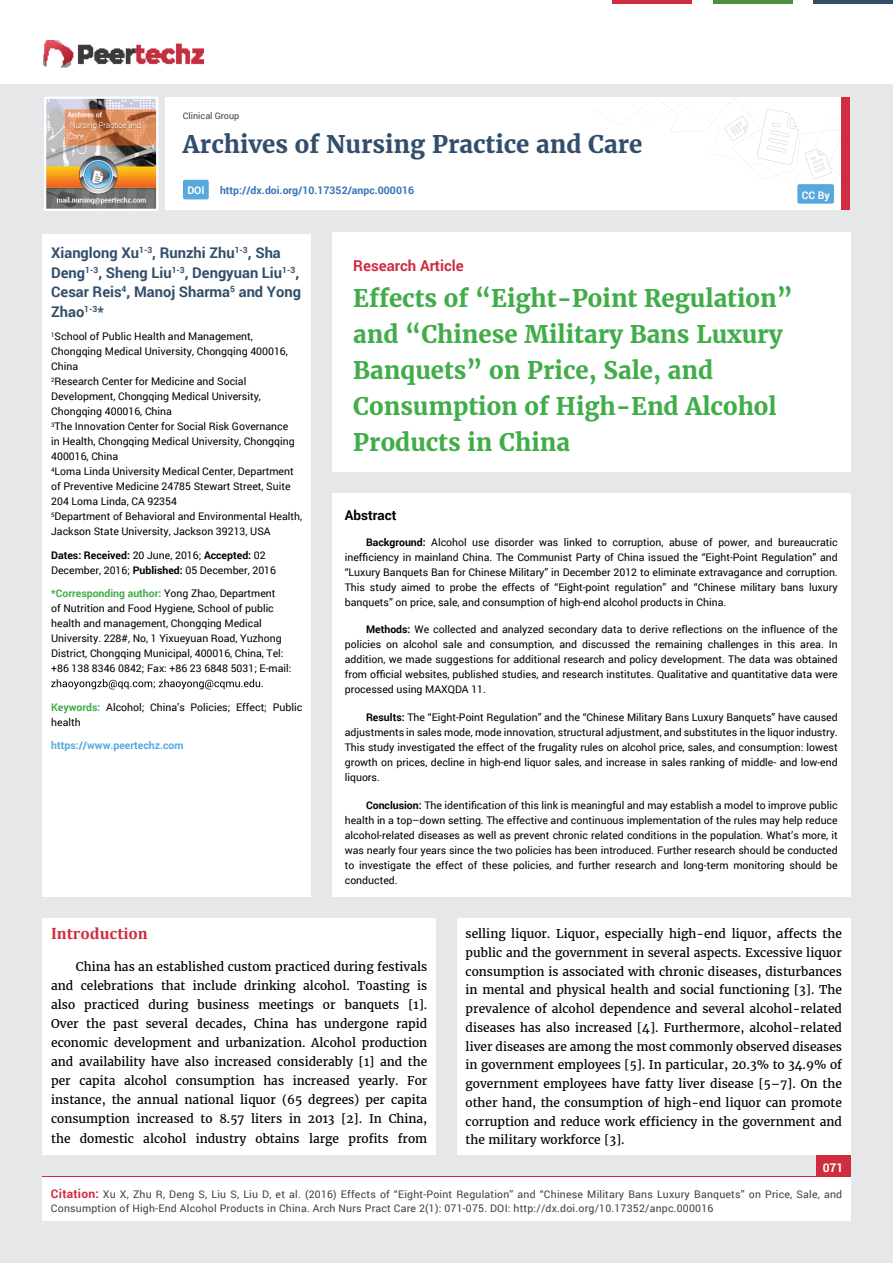
<style>
.page{position:relative;width:893px;height:1263px;background:#e6e7e8}
.page>*{position:absolute;margin:0;border:0;box-sizing:border-box;transform-origin:0 0}
.t1{font:700 24px/36px "Merriweather";color:#41ad49}
.t2{font:700 24px "Merriweather";color:#314e6b}
.t3{font:700 16.5px "Cambria";color:#cf2e41}
.t4{font:700 15px "Roboto";color:#cf2e41}
.t5{font:700 14.7px/19.5px "Roboto";color:#314e6b}
.t6{font:700 13.5px "Roboto";color:#000}
.t7{font:12px/18.8px "Merriweather";color:#000;text-align:justify}
.t8{font:700 12px "Roboto";color:#fff}
.t9{font:10.5px/15px "Roboto";color:#000;text-align:justify}
.t10{font:10.5px/13.5px "Roboto";letter-spacing:.02em;color:#414042}
.t11{font:700 10.5px "Roboto";color:#3676b9}
.t12{font:700 10.5px "Roboto";color:#56a8dd}
.t13{font:700 10.5px "Roboto";color:#fff}
.t14{font:9px "Roboto";color:#414042}
.s1{font-weight:700}
.s2{font-weight:700;color:#41ad49}
.s3{font-weight:700;font-size:12px;color:#cf2e41}
</style>
<div class="page">
<div style="left:165px;top:98px;width:684px;height:112px;background:#fff"></div>
<svg style="left:597px;top:99px;width:244px;height:81px"></svg>
<div style="left:841px;top:98px;width:8px;height:112px;background:#cf2e41"></div>
<img style="left:44px;top:97px;width:114px;height:114px">
<div style="left:0;top:0;width:893px;height:83px;background:#fff"></div>
<img style="left:44px;top:41px;width:159px;height:27px">
<div style="left:797px;top:184px;width:37px;height:20px;background:#56a8dd;border-radius:2px"></div>
<hr style="left:713px;top:0;width:79px;height:3px;background:#4d9041">
<hr style="left:612px;top:0;width:80px;height:3px;background:#cf2e41">
<hr style="left:813px;top:0;width:80px;height:3px;background:#314e6b">
<div style="left:816px;top:1156px;width:34px;height:40px;background:#cf2e41"></div>
<div style="left:42px;top:1177px;width:809px;height:43px;background:#fff"></div>
<div style="left:183px;top:180px;width:26px;height:19px;background:#56a8dd;border-radius:2px"></div>
<div style="left:332px;top:493px;width:518px;height:404px;background:#fff"></div>
<div style="left:332px;top:232px;width:518px;height:240px;background:#fff"></div>
<div style="left:43px;top:234px;width:268px;height:663px;background:#fff"></div>
<svg style="left:51px;top:679px;width:212px;height:10px"></svg>
<div style="left:43px;top:918px;width:393px;height:236px;background:#fff"></div>
<div style="left:457px;top:918px;width:393px;height:236px;background:#fff"></div>
<p class="t14" style="left:183px;top:110px;width:58px">Clinical Group</p>
<h1 class="t2" style="left:183px;top:129px;width:461px">Archives of Nursing Practice and Care</h1>
<p class="t13" style="left:187px;top:183px;width:19px">DOI</p>
<p class="t11" style="left:220px;top:183px;width:196px">http://dx.doi.org/10.17352/anpc.000016</p>
<p class="t13" style="left:802px;top:188px;width:29px">CC By</p>
<h3 class="t5" style="left:51px;top:243px;width:251px">Xianglong Xu<sup>1-3</sup>, Runzhi Zhu<sup>1-3</sup>, Sha<br>Deng<sup>1-3</sup>, Sheng Liu<sup>1-3</sup>, Dengyuan Liu<sup>1-3</sup>,<br>Cesar Reis<sup>4</sup>, Manoj Sharma<sup>5</sup> and Yong<br>Zhao<sup>1-3</sup>*</h3>
<p class="t9" style="left:51px;top:329px;width:252px;text-align:left"><sup>1</sup>School of Public Health and Management, Chongqing Medical University, Chongqing 400016, China<br><sup>2</sup>Research Center for Medicine and Social Development, Chongqing Medical University, Chongqing 400016, China<br><sup>3</sup>The Innovation Center for Social Risk Governance<br>in Health, Chongqing Medical University, Chongqing 400016, China<br><sup>4</sup>Loma Linda University Medical Center, Department of Preventive Medicine 24785 Stewart Street, Suite 204 Loma Linda, CA 92354<br><sup>5</sup>Department of Behavioral and Environmental Health, Jackson State University, Jackson 39213, USA</p>
<p class="t9" style="left:51px;top:547px;width:226px"><span class="s1">Dates: Received:</span> 20 June, 2016; <span class="s1">Accepted:</span> 02<br>December, 2016; <span class="s1">Published:</span> 05 December, 2016</p>
<p class="t9" style="left:51px;top:586px;width:242px;text-align:left"><span class="s2">*Corresponding author:</span> Yong Zhao, Department<br>of Nutrition and Food Hygiene, School of public health and management, Chongqing Medical University. 228#, No, 1 Yixueyuan Road, Yuzhong District, Chongqing Municipal, 400016, China, Tel: +86 138 8346 0842; Fax: +86 23 6848 5031; E-mail:</p>
<p class="t9" style="left:51px;top:699px;width:253px"><span class="s2">Keywords:</span> Alcohol; China’s Policies; Effect; Public health</p>
<p class="t12" style="left:51px;top:738px;width:134px">https://www.peertechz.com</p>
<h3 class="t4" style="left:353px;top:255px;width:112px">Research Article</h3>
<h1 class="t1" style="left:353px;top:280px;width:441px">Effects of “Eight-Point Regulation” and “Chinese Military Bans Luxury<br>Banquets” on Price, Sale, and<br>Consumption of High-End Alcohol<br>Products in China</h1>
<p class="t6" style="left:345px;top:506px;width:53px">Abstract</p>
<p class="t9" style="left:345px;top:534px;width:494px;text-indent:21px"><span class="s1">Background:</span> Alcohol use disorder was linked to corruption, abuse of power, and bureaucratic inefficiency in mainland China. The Communist Party of China issued the “Eight-Point Regulation” and “Luxury Banquets Ban for Chinese Military” in December 2012 to eliminate extravagance and corruption.<br>This study aimed to probe the effects of “Eight-point regulation” and “Chinese military bans luxury banquets” on price, sale, and consumption of high-end alcohol products in China.</p>
<p class="t9" style="left:345px;top:622px;width:494px;text-indent:21px"><span class="s1">Methods:</span> We collected and analyzed secondary data to derive reflections on the influence of the policies on alcohol sale and consumption, and discussed the remaining challenges in this area. In addition, we made suggestions for additional research and policy development. The data was obtained from official websites, published studies, and research institutes. Qualitative and quantitative data were processed using MAXQDA 11.</p>
<p class="t9" style="left:345px;top:710px;width:494px;text-indent:21px"><span class="s1">Results:</span> The “Eight-Point Regulation” and the “Chinese Military Bans Luxury Banquets” have caused adjustments in sales mode, mode innovation, structural adjustment, and substitutes in the liquor industry.<br>This study investigated the effect of the frugality rules on alcohol price, sales, and consumption: lowest growth on prices, decline in high-end liquor sales, and increase in sales ranking of middle- and low-end liquors.</p>
<p class="t9" style="left:345px;top:797px;width:494px;text-indent:21px"><span class="s1">Conclusion:</span> The identification of this link is meaningful and may establish a model to improve public health in a top–down setting. The effective and continuous implementation of the rules may help reduce alcohol-related diseases as well as prevent chronic related conditions in the population. What’s more, it was nearly four years since the two policies has been introduced. Further research should be conducted to investigate the effect of these policies, and further research and long-term monitoring should be conducted.</p>
<h2 class="t3" style="left:51px;top:924px;width:98px">Introduction</h2>
<p class="t7" style="left:51px;top:957px;width:378px;text-indent:25px">China has an established custom practiced during festivals and celebrations that include drinking alcohol. Toasting is also practiced during business meetings or banquets [1].<br>Over the past several decades, China has undergone rapid economic development and urbanization. Alcohol production and availability have also increased considerably [1] and the per capita alcohol consumption has increased yearly. For instance, the annual national liquor (65 degrees) per capita consumption increased to 8.57 liters in 2013 [2]. In China, the domestic alcohol industry obtains large profits from</p>
<p class="t7" style="left:466px;top:925px;width:378px">selling liquor. Liquor, especially high-end liquor, affects the public and the government in several aspects. Excessive liquor consumption is associated with chronic diseases, disturbances in mental and physical health and social functioning [3]. The prevalence of alcohol dependence and several alcohol-related diseases has also increased [4]. Furthermore, alcohol-related liver diseases are among the most commonly observed diseases in government employees [5]. In particular, 20.3% to 34.9% of government employees have fatty liver disease [5–7]. On the other hand, the consumption of high-end liquor can promote corruption and reduce work efficiency in the government and the military workforce [3].</p>
<p class="t8" style="left:823px;top:1159px;width:22px">071</p>
<p class="t10" style="left:51px;top:1188px;width:793px"><span class="s3">Citation:</span> Xu X, Zhu R, Deng S, Liu S, Liu D, et al. (2016) Effects of “Eight-Point Regulation” and “Chinese Military Bans Luxury Banquets” on Price, Sale, and<br>Consumption of High-End Alcohol Products in China. Arch Nurs Pract Care 2(1): 071-075. DOI: http://dx.doi.org/10.17352/anpc.000016</p>
</div>
